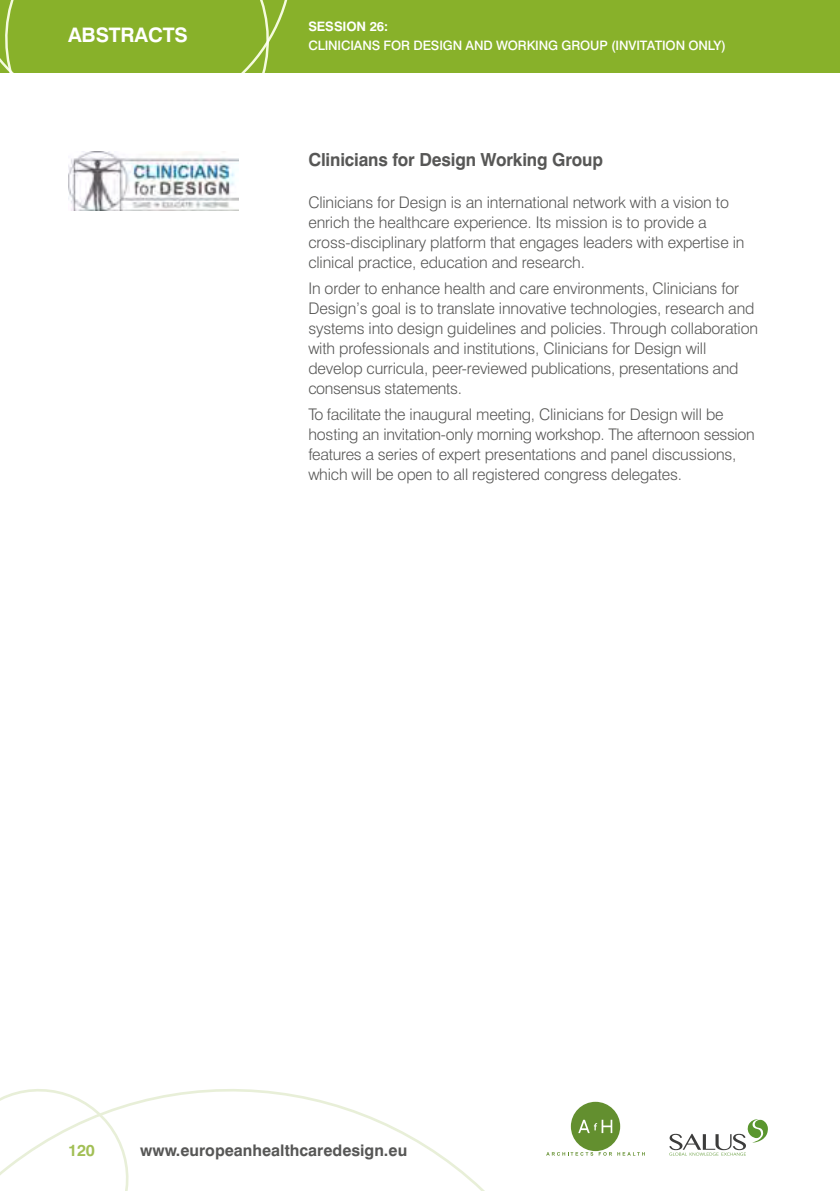
<style>
.page{position:relative;width:840px;height:1191px;background:#fff}
.page>*{position:absolute;margin:0;border:0;box-sizing:border-box;transform-origin:0 0}
.t1{font:700 20px "Swiss 721 BT";letter-spacing:-.01em;color:#fff}
.t2{font:700 18px "Swiss 721 BT";letter-spacing:-.01em;color:#575756;scale:.96 1}
.t3{font:300 16px/20px "Swiss 721 BT";letter-spacing:-.01em;color:#575756}
.t4{font:700 16px "Swiss 721 BT";color:#575756}
.t5{font:700 16px "Swiss 721 BT";color:#a2bf55}
.t6{font:500 13px "Swiss 721 BT";letter-spacing:-.01em;color:#fff}
.t7{font:700 13px "Swiss 721 BT";letter-spacing:-.01em;color:#fff}
</style>
<div class="page">
<div style="left:0;top:0;width:839px;height:73px;background:#88b12a"></div>
<svg style="left:0;top:0;width:288px;height:73px"></svg>
<svg style="left:138px;top:1089px;width:505px;height:102px"></svg>
<svg style="left:0;top:1089px;width:138px;height:102px"></svg>
<svg style="left:669px;top:1119px;width:98px;height:36px"></svg>
<svg style="left:546px;top:1101px;width:98px;height:54px"></svg>
<img style="left:68px;top:151px;width:171px;height:59px">
<p class="t1" style="left:68px;top:22px;width:121px">ABSTRACTS</p>
<p class="t7" style="left:308px;top:19px;width:81px">SESSION 26:</p>
<p class="t6" style="left:308px;top:37px;width:419px">CLINICIANS FOR DESIGN AND WORKING GROUP (INVITATION ONLY)</p>
<p class="t2" style="left:308px;top:148px;width:308px">Clinicians for Design Working Group</p>
<p class="t3" style="left:308px;top:192px;width:437px">Clinicians for Design is an international network with a vision to enrich the healthcare experience. Its mission is to provide a cross-disciplinary platform that engages leaders with expertise in clinical practice, education and research.</p>
<p class="t3" style="left:308px;top:278px;width:451px">In order to enhance health and care environments, Clinicians for Design’s goal is to translate innovative technologies, research and systems into design guidelines and policies. Through collaboration with professionals and institutions, Clinicians for Design will develop curricula, peer-reviewed publications, presentations and consensus statements.</p>
<p class="t3" style="left:308px;top:404px;width:447px">To facilitate the inaugural meeting, Clinicians for Design will be hosting an invitation-only morning workshop. The afternoon session features a series of expert presentations and panel discussions, which will be open to all registered congress delegates.</p>
<p class="t5" style="left:68px;top:1140px;width:28px">120</p>
<p class="t4" style="left:140px;top:1140px;width:268px">www.europeanhealthcaredesign.eu</p>
</div>
